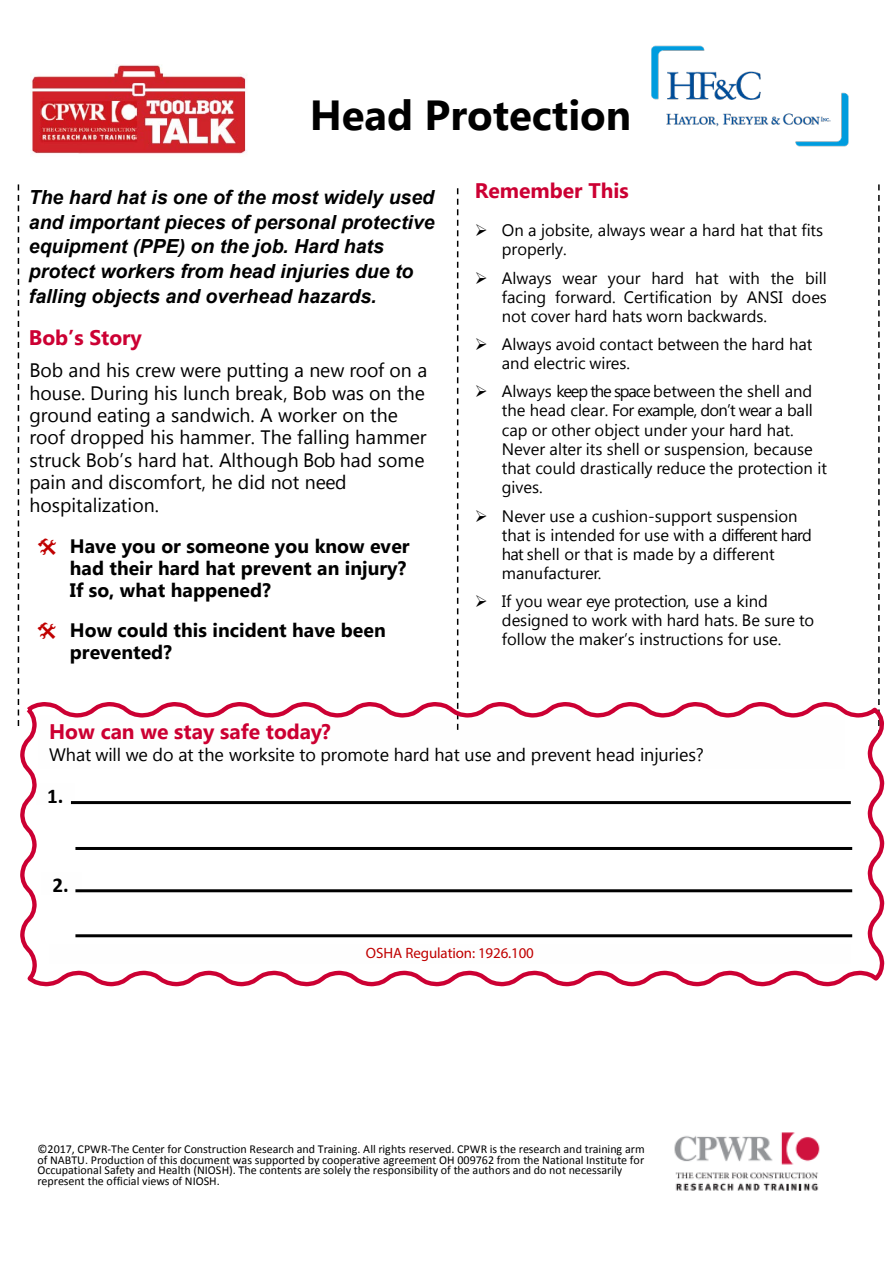
<style>
.page{position:relative;width:893px;height:1263px;background:#fff}
.page>*{position:absolute;margin:0;border:0;box-sizing:border-box;transform-origin:0 0}
.t1{font:700 42px "Khmer UI";color:#000}
.t2{font:700 21px "Khmer UI";color:#c03}
.t3{font:700 21px "Khmer UI";color:#cc0032}
.t4{font:700 21px "Calibri";color:#000}
.t5{font:19.5px/22.5px "Khmer UI";color:#000}
.t6{font:italic 700 19.5px/24.6px "Arial";color:#000}
.t7{font:700 19.5px/22px "Khmer UI";color:#000}
.t8{font:18px "Khmer UI";letter-spacing:-.005em;color:#000}
.t9{font:16.5px/19.2px "Khmer UI";color:#000}
.t10{font:15px "Myriad Pro";letter-spacing:-.005em;color:#c00000}
.t11{font:12px/10.5px "Calibri";letter-spacing:-.005em;color:#000}
</style>
<div class="page">
<img style="left:30px;top:65px;width:217px;height:89px">
<img style="left:674px;top:1132px;width:146px;height:59px">
<svg style="left:878px;top:184px;width:2px;height:516px"></svg>
<svg style="left:18px;top:184px;width:1px;height:516px"></svg>
<svg style="left:457px;top:188px;width:1px;height:511px"></svg>
<svg style="left:18px;top:700px;width:867px;height:287px"></svg>
<img style="left:36px;top:783px;width:39px;height:22px">
<img style="left:42px;top:872px;width:39px;height:22px">
<img style="left:38px;top:715px;width:806px;height:53px">
<img style="left:651px;top:45px;width:198px;height:102px">
<h1 class="t1" style="left:310px;top:91px;width:323px">Head Protection</h1>
<p class="t6" style="left:29px;top:185px;width:407px">The hard hat is one of the most widely used and important pieces of personal protective equipment (PPE) on the job. Hard hats protect workers from head injuries due to falling objects and overhead hazards.</p>
<p class="t2" style="left:29px;top:326px;width:115px">Bob’s Story</p>
<p class="t5" style="left:29px;top:359px;width:399px">Bob and his crew were putting a new roof on a house. During his lunch break, Bob was on the ground eating a sandwich. A worker on the roof dropped his hammer. The falling hammer struck Bob’s hard hat. Although Bob had some pain and discomfort, he did not need hospitalization.</p>
<p class="t7" style="left:70px;top:535px;width:341px">Have you or someone you know ever had their hard hat prevent an injury?<br>If so, what happened?</p>
<p class="t7" style="left:70px;top:619px;width:317px">How could this incident have been prevented?</p>
<p class="t2" style="left:475px;top:179px;width:155px">Remember This</p>
<p class="t9" style="left:502px;top:221px;width:323px;text-indent:-27px">➢ On a jobsite, always wear a hard hat that fits properly.</p>
<p class="t9" style="left:502px;top:268px;width:327px;text-align:justify;text-indent:-27px">➢ Always wear your hard hat with the bill facing forward. Certification by ANSI does not cover hard hats worn backwards.</p>
<p class="t9" style="left:502px;top:335px;width:312px;text-indent:-27px">➢ Always avoid contact between the hard hat and electric wires.</p>
<p class="t9" style="left:502px;top:382px;width:327px;text-indent:-27px">➢ Always keep the space between the shell and the head clear. For example, don’t wear a ball cap or other object under your hard hat.<br>Never alter its shell or suspension, because that could drastically reduce the protection it gives.</p>
<p class="t9" style="left:502px;top:506px;width:311px;text-indent:-27px">➢ Never use a cushion-support suspension that is intended for use with a different hard hat shell or that is made by a different manufacturer.</p>
<p class="t9" style="left:502px;top:592px;width:314px;text-indent:-27px">➢ If you wear eye protection, use a kind designed to work with hard hats. Be sure to follow the maker’s instructions for use.</p>
<p class="t3" style="left:49px;top:720px;width:283px">How can we stay safe today?</p>
<p class="t8" style="left:49px;top:744px;width:656px">What will we do at the worksite to promote hard hat use and prevent head injuries?</p>
<p class="t4" style="left:47px;top:783px;width:18px">1.</p>
<p class="t4" style="left:53px;top:872px;width:18px">2.</p>
<p class="t10" style="left:366px;top:944px;width:170px">OSHA Regulation: 1926.100</p>
<p class="t11" style="left:37px;top:1144px;width:609px">©2017, CPWR-The Center for Construction Research and Training. All rights reserved. CPWR is the research and training arm of NABTU. Production of this document was supported by cooperative agreement OH 009762 from the National Institute for Occupational Safety and Health (NIOSH). The contents are solely the responsibility of the authors and do not necessarily represent the official views of NIOSH.</p>
</div>
